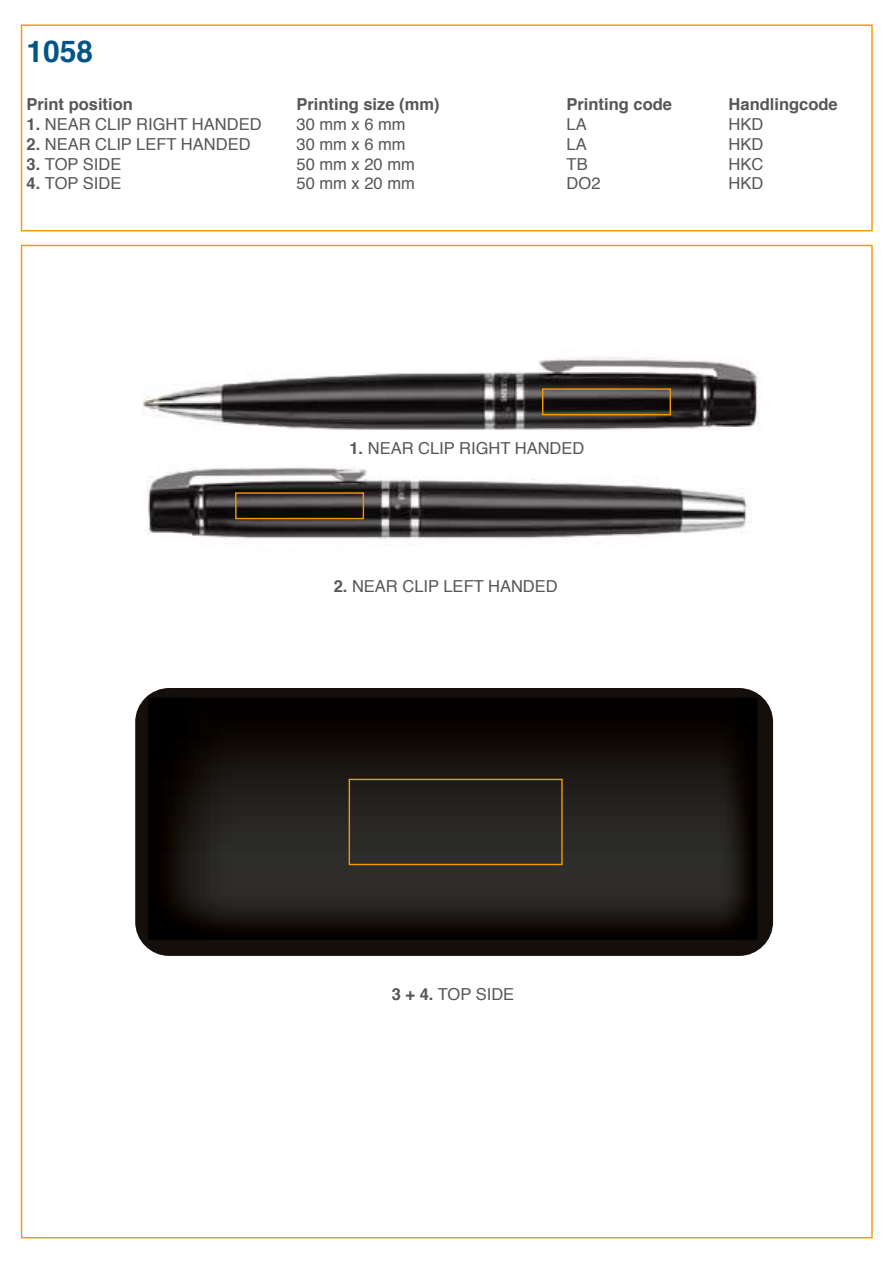
<style>
.page{position:relative;width:893px;height:1263px;background:#fff}
.page>*{position:absolute;margin:0;border:0;box-sizing:border-box;transform-origin:0 0}
.t1{font:700 30px "Helvetica";color:#058}
.t2{font:16.5px "Helvetica";color:#575756}
.t3{font:700 16.5px "Helvetica";color:#575756}
.s1{font-weight:700}
</style>
<div class="page">
<div style="left:21px;top:24px;width:852px;height:207px;border:1px solid #f49800"></div>
<img style="left:142px;top:357px;width:618px;height:73px">
<div style="left:135px;top:688px;width:638px;height:268px;background:#140f0a;border-radius:34px"></div>
<svg style="left:148px;top:698px;width:609px;height:242px"></svg>
<img style="left:146px;top:467px;width:606px;height:72px">
<div style="left:542px;top:388px;width:129px;height:27px;border:1px solid #f49800"></div>
<div style="left:235px;top:492px;width:129px;height:27px;border:1px solid #f49800"></div>
<div style="left:349px;top:779px;width:214px;height:86px;border:1px solid #f49800"></div>
<h1 class="t1" style="left:26px;top:27px;width:68px">1058</h1>
<p class="t3" style="left:26px;top:91px;width:108px">Print position</p>
<p class="t3" style="left:297px;top:91px;width:145px">Printing size (mm)</p>
<p class="t3" style="left:567px;top:91px;width:107px">Printing code</p>
<p class="t3" style="left:729px;top:91px;width:111px">Handlingcode</p>
<p class="t2" style="left:27px;top:112px;width:237px"><span class="s1">1.</span> NEAR CLIP RIGHT HANDED</p>
<p class="t2" style="left:297px;top:112px;width:111px">30 mm x 6 mm</p>
<p class="t2" style="left:567px;top:112px;width:22px">LA</p>
<p class="t2" style="left:728px;top:112px;width:36px">HKD</p>
<p class="t2" style="left:27px;top:131px;width:226px"><span class="s1">2.</span> NEAR CLIP LEFT HANDED</p>
<p class="t2" style="left:297px;top:131px;width:111px">30 mm x 6 mm</p>
<p class="t2" style="left:567px;top:131px;width:22px">LA</p>
<p class="t2" style="left:729px;top:131px;width:36px">HKD</p>
<p class="t2" style="left:27px;top:151px;width:96px"><span class="s1">3.</span> TOP SIDE</p>
<p class="t2" style="left:297px;top:151px;width:120px">50 mm x 20 mm</p>
<p class="t2" style="left:567px;top:151px;width:23px">TB</p>
<p class="t2" style="left:729px;top:151px;width:36px">HKC</p>
<p class="t2" style="left:27px;top:171px;width:96px"><span class="s1">4.</span> TOP SIDE</p>
<p class="t2" style="left:297px;top:171px;width:120px">50 mm x 20 mm</p>
<p class="t2" style="left:567px;top:171px;width:35px">DO2</p>
<p class="t2" style="left:729px;top:171px;width:36px">HKD</p>
<p class="t2" style="left:349px;top:436px;width:237px"><span class="s1">1.</span> NEAR CLIP RIGHT HANDED</p>
<p class="t2" style="left:334px;top:573px;width:226px"><span class="s1">2.</span> NEAR CLIP LEFT HANDED</p>
<p class="t2" style="left:392px;top:981px;width:124px"><span class="s1">3 + 4.</span> TOP SIDE</p>
</div>
